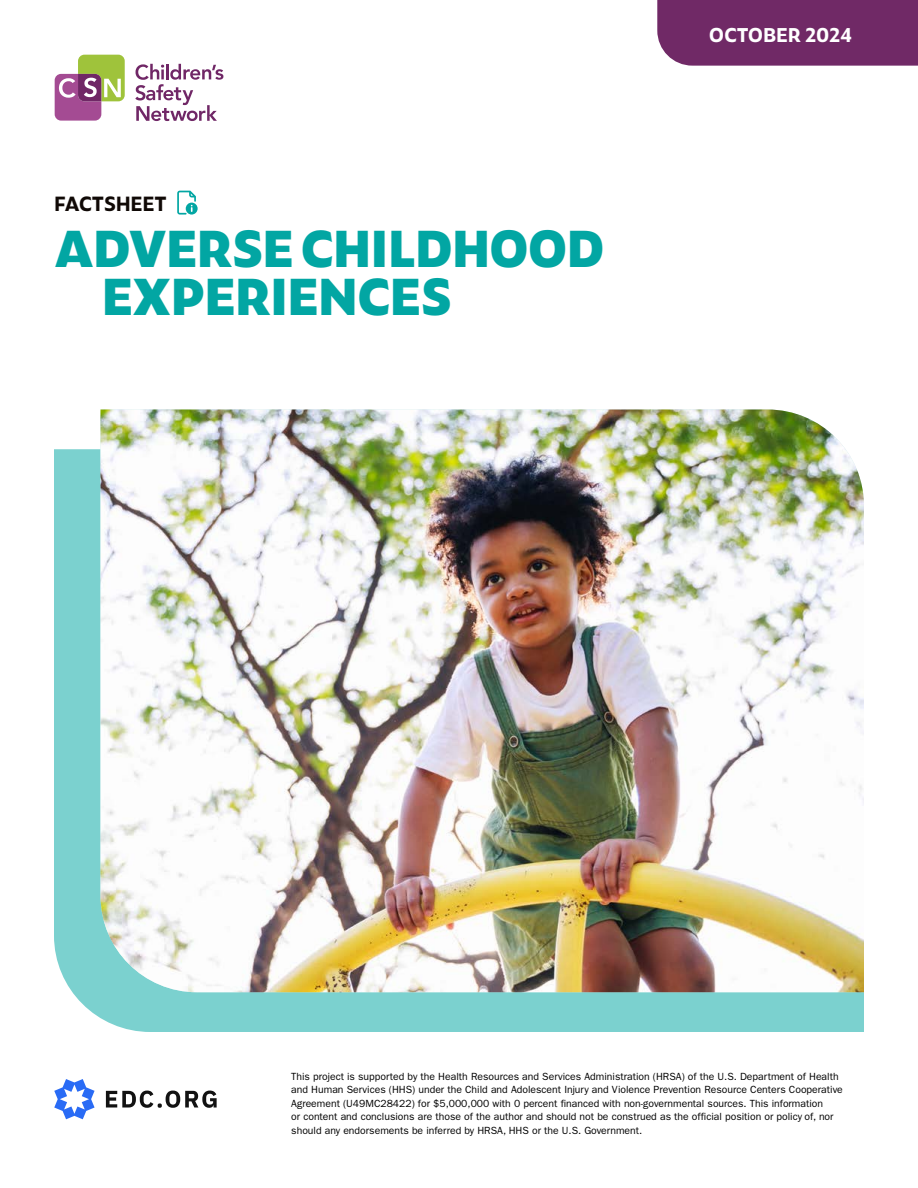
<style>
.page{position:relative;width:918px;height:1188px;background:#fff}
.page>*{position:absolute;margin:0;border:0;box-sizing:border-box;transform-origin:0 0}
.Resource_Title{font:800 48.75px/48px "Zeitung Pro";letter-spacing:-.02em;color:#02a6a3}
.Resource_TYPE{font:700 19.5px "Zeitung Micro Pro";letter-spacing:-.02em;color:#100906}
.Podcast_Date{font:700 18.9px "Zeitung Pro";letter-spacing:-.02em;color:#fff}
.t1{font:10.35px/13.5px "ITC Franklin Gothic Std";color:#000}
</style>
<div class="page">
<div style="left:657px;top:0;width:261px;height:66px;background:#702966"></div>
<svg style="left:106px;top:1091px;width:111px;height:17px"></svg>
<svg style="left:54px;top:1079px;width:41px;height:40px"></svg>
<svg style="left:135px;top:64px;width:88px;height:57px"></svg>
<svg style="left:55px;top:55px;width:70px;height:66px"></svg>
<div style="left:54px;top:449px;width:810px;height:583px;background:#7bd1cf"></div>
<img style="left:100px;top:410px;width:764px;height:582px">
<svg style="left:177px;top:191px;width:21px;height:24px"></svg>
<p class="Resource_TYPE" style="left:54px;top:189px;width:114px">FACTSHEET</p>
<p class="Resource_Title" style="left:102px;top:222px;width:504px;text-indent:-48px">ADVERSE CHILDHOOD<br>EXPERIENCES</p>
<p class="Podcast_Date" style="left:709px;top:21px;width:145px">OCTOBER 2024</p>
<p class="t1" style="left:291px;top:1070px;width:553px">This project is supported by the Health Resources and Services Administration (HRSA) of the U.S. Department of Health and Human Services (HHS) under the Child and Adolescent Injury and Violence Prevention Resource Centers Cooperative Agreement (U49MC28422) for $5,000,000 with 0 percent financed with non-governmental sources. This information<br>or content and conclusions are those of the author and should not be construed as the official position or policy of, nor should any endorsements be inferred by HRSA, HHS or the U.S. Government.</p>
</div>
